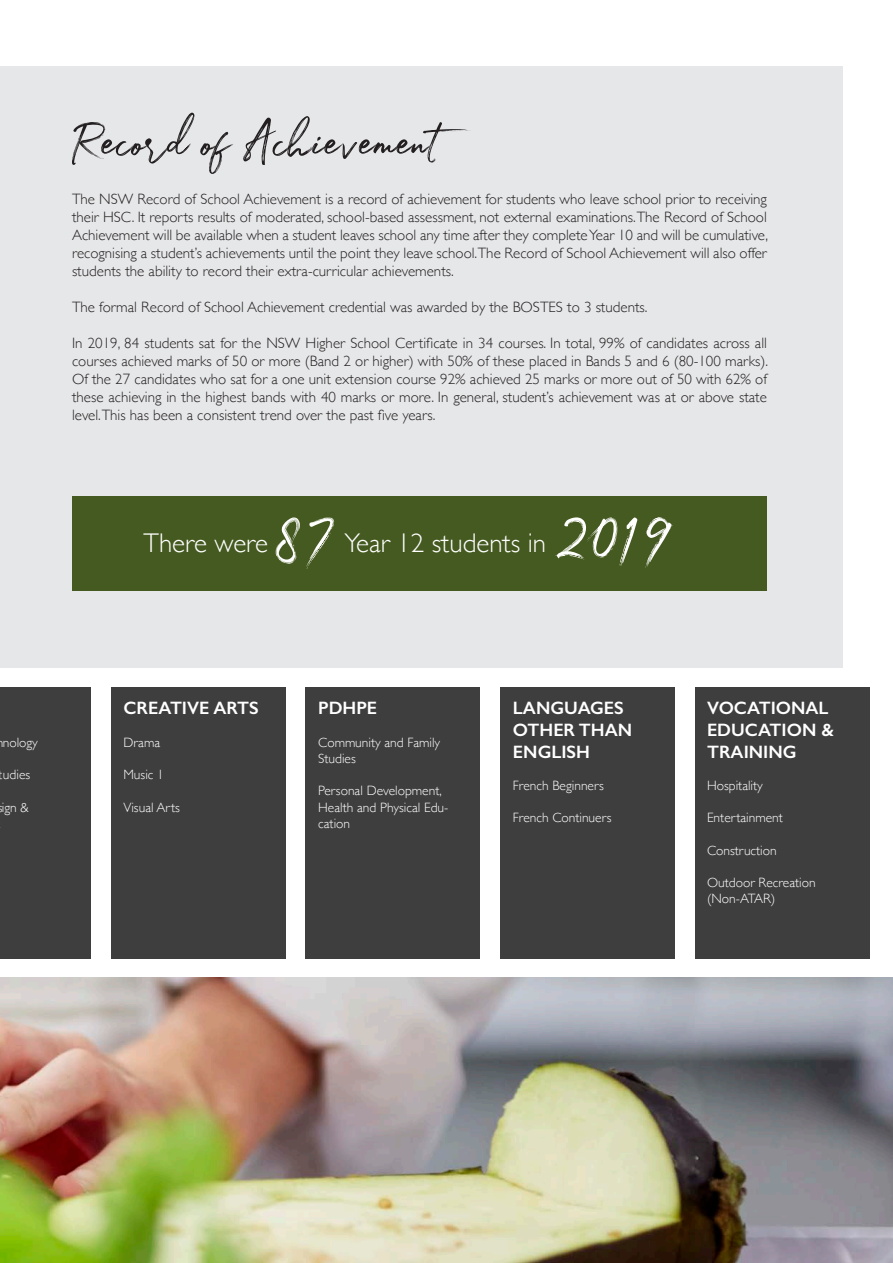
<style>
.page{position:relative;width:893px;height:1263px;background:#fff}
.page>*{position:absolute;margin:0;border:0;box-sizing:border-box;transform-origin:0 0}
.t1{font:79.5px "Julietta Messie Demo";color:#fff}
.t2{font:51px "Julietta Messie Demo";color:#231f20}
.t3{font:300 27px "Gill Sans";color:#fff}
.t4{font:600 18px/21.6px "Gill Sans";color:#fff}
.t5{font:300 15px/18px "Gill Sans";color:#231f20;text-align:justify}
.t6{font:300 13.5px/16.2px "Gill Sans";color:#fff}
</style>
<div class="page">
<div style="left:2px;top:67px;width:841px;height:601px;background:#e6e7e9"></div>
<hr style="left:0;top:67px;width:2px;height:601px;background:#e6e7e9">
<div style="left:72px;top:496px;width:695px;height:94px;background:#455a20"></div>
<img style="left:0;top:978px;width:893px;height:285px">
<div style="left:0;top:687px;width:91px;height:272px;background:#3e3e3f"></div>
<div style="left:111px;top:687px;width:174px;height:272px;background:#3e3e3f"></div>
<div style="left:305px;top:687px;width:175px;height:272px;background:#3e3e3f"></div>
<div style="left:500px;top:687px;width:175px;height:272px;background:#3e3e3f"></div>
<div style="left:695px;top:687px;width:175px;height:272px;background:#3e3e3f"></div>
<p class="t2" style="left:72px;top:107px;width:407px">Record of Achievement</p>
<p class="t5" style="left:72px;top:190px;width:698px">The NSW Record of School Achievement is a record of achievement for students who leave school prior to receiving their HSC. It reports results of moderated, school-based assessment, not external examinations. The Record of School Achievement will be available when a student leaves school any time after they complete Year 10 and will be cumulative, recognising a student’s achievements until the point they leave school.The Record of School Achievement will also offer students the ability to record their extra-curricular achievements.</p>
<p class="t5" style="left:72px;top:298px;width:577px">The formal Record of School Achievement credential was awarded by the BOSTES to 3 students.</p>
<p class="t5" style="left:72px;top:334px;width:698px">In 2019, 84 students sat for the NSW Higher School Certificate in 34 courses. In total, 99% of candidates across all courses achieved marks of 50 or more (Band 2 or higher) with 50% of these placed in Bands 5 and 6 (80-100 marks).<br>Of the 27 candidates who sat for a one unit extension course 92% achieved 25 marks or more out of 50 with 62% of these achieving in the highest bands with 40 marks or more. In general, student’s achievement was at or above state level.This has been a consistent trend over the past five years.</p>
<p class="t1" style="left:276px;top:478px;width:61px">87</p>
<p class="t3" style="left:144px;top:522px;width:126px">There were</p>
<p class="t3" style="left:344px;top:522px;width:203px">Year 12 students in</p>
<p class="t1" style="left:555px;top:478px;width:119px">2019</p>
<p class="t6" style="left:3px;top:733px;width:37px">nology</p>
<p class="t6" style="left:-1px;top:766px;width:33px">tudies</p>
<p class="t6" style="left:2px;top:798px;width:28px">ign &amp;</p>
<p class="t4" style="left:123px;top:697px;width:137px">CREATIVE ARTS</p>
<p class="t6" style="left:123px;top:733px;width:38px">Drama</p>
<p class="t6" style="left:123px;top:766px;width:42px">Music 1</p>
<p class="t6" style="left:123px;top:798px;width:58px">Visual Arts</p>
<p class="t4" style="left:318px;top:697px;width:61px">PDHPE</p>
<p class="t6" style="left:318px;top:734px;width:123px">Community and Family<br>Studies</p>
<p class="t6" style="left:318px;top:782px;width:132px">Personal Development,<br>Health and Physical Edu&shy;cation</p>
<p class="t4" style="left:513px;top:697px;width:121px">LANGUAGES<br>OTHER THAN<br>ENGLISH</p>
<p class="t6" style="left:513px;top:777px;width:92px">French Beginners</p>
<p class="t6" style="left:513px;top:809px;width:100px">French Continuers</p>
<p class="t4" style="left:707px;top:697px;width:128px">VOCATIONAL<br>EDUCATION &amp;<br>TRAINING</p>
<p class="t6" style="left:707px;top:777px;width:57px">Hospitality</p>
<p class="t6" style="left:707px;top:809px;width:77px">Entertainment</p>
<p class="t6" style="left:707px;top:841px;width:71px">Construction</p>
<p class="t6" style="left:707px;top:874px;width:110px">Outdoor Recreation (Non-ATAR)</p>
</div>
